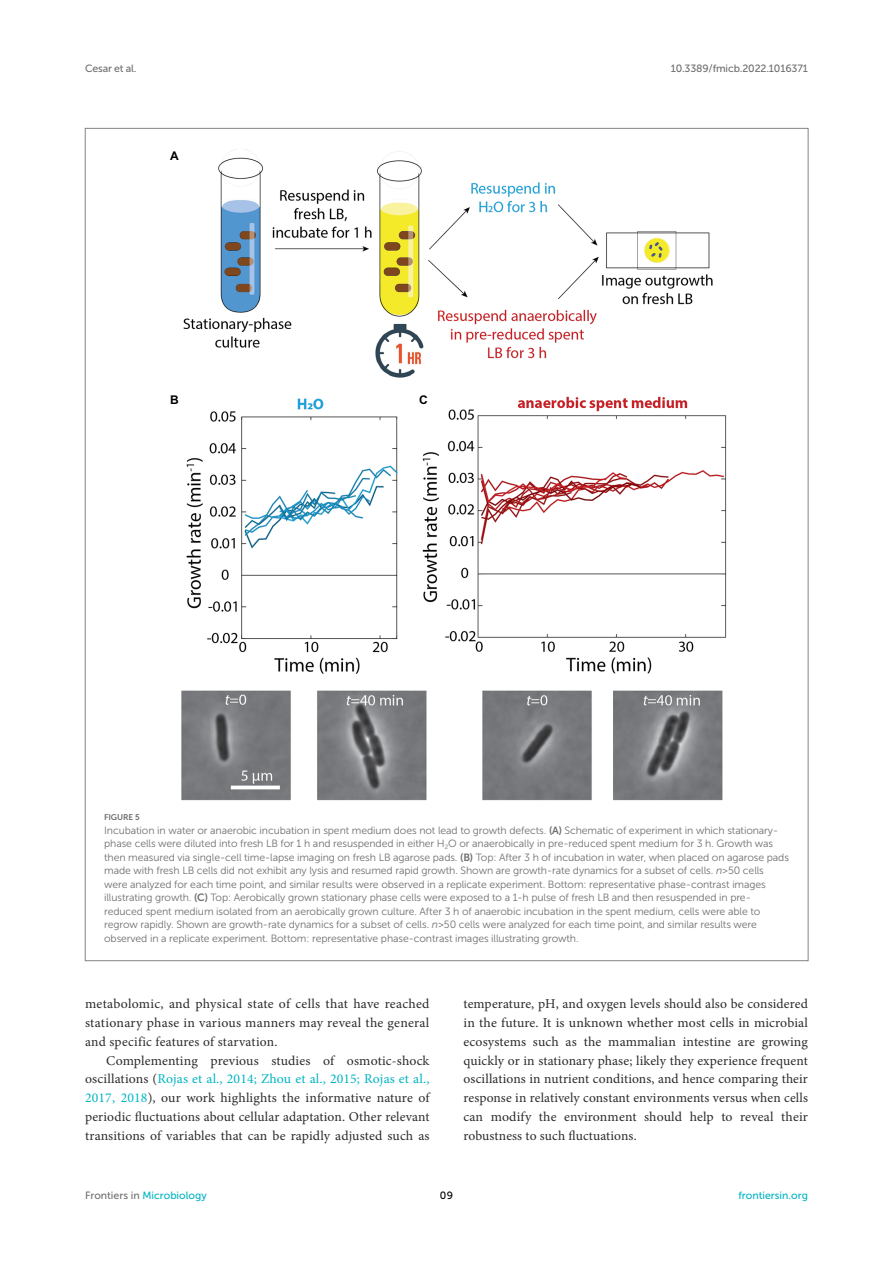
<style>
.page{position:relative;width:893px;height:1263px;background:#fff}
.page>*{position:absolute;margin:0;border:0;box-sizing:border-box;transform-origin:0 0}
.TEXT{font:13.5px/18.8px "Minion Pro";letter-spacing:.01em;color:#2b2b2a;text-align:justify}
.t1{font:700 12px "Arial";color:#000}
.FIG_LEG{font:10.5px/13.5px "Museo Sans 300";letter-spacing:-.01em;color:#706f70}
.t2{font:10.5px "Museo Sans 500";color:#00b4c4}
.t3{font:10.5px "Museo Sans 500";letter-spacing:-.015em;color:#706f70}
.t4{font:10.5px "Museo Sans 500";color:#000}
.FIG_HD{font:8.25px "Museo Sans 700";letter-spacing:-.01em;color:#706f70}
.s1{font-family:"Museo Sans 700"}
.s2{font-style:italic}
.s3{color:#00b4c4}
.s4{color:#706f70}
</style>
<div class="page">
<img style="left:181px;top:149px;width:546px;height:652px">
<p class="t3" style="left:85px;top:63px;width:53px">Cesar et al.</p>
<p class="t3" style="left:671px;top:63px;width:139px">10.3389/fmicb.2022.1016371</p>
<p class="t1" style="left:170px;top:147px;width:10px">A</p>
<p class="t1" style="left:170px;top:391px;width:10px">B</p>
<p class="t1" style="left:419px;top:391px;width:10px">C</p>
<p class="FIG_HD" style="left:104px;top:813px;width:37px">FIGURE 5</p>
<p class="FIG_LEG" style="left:104px;top:823px;width:686px">Incubation in water or anaerobic incubation in spent medium does not lead to growth defects. <span class="s1">(A)</span> Schematic of experiment in which stationary&shy;phase cells were diluted into fresh LB for 1 h and resuspended in either H<sub>2</sub>O or anaerobically in pre-reduced spent medium for 3 h. Growth was then measured via single-cell time-lapse imaging on fresh LB agarose pads. <span class="s1">(B)</span> Top: After 3 h of incubation in water, when placed on agarose pads made with fresh LB cells did not exhibit any lysis and resumed rapid growth. Shown are growth-rate dynamics for a subset of cells. <span class="s2">n</span> &gt; 50 cells were analyzed for each time point, and similar results were observed in a replicate experiment. Bottom: representative phase-contrast images illustrating growth. <span class="s1">(C)</span> Top: Aerobically grown stationary phase cells were exposed to a 1-h pulse of fresh LB and then resuspended in pre&shy;reduced spent medium isolated from an aerobically grown culture. After 3 h of anaerobic incubation in the spent medium, cells were able to regrow rapidly. Shown are growth-rate dynamics for a subset of cells. <span class="s2">n</span> &gt; 50 cells were analyzed for each time point, and similar results were observed in a replicate experiment. Bottom: representative phase-contrast images illustrating growth.</p>
<p class="TEXT" style="left:85px;top:995px;width:346px">metabolomic, and physical state of cells that have reached stationary phase in various manners may reveal the general and specific features of starvation.</p>
<p class="TEXT" style="left:85px;top:1051px;width:346px;text-indent:21px">Complementing previous studies of osmotic-shock oscillations (<span class="s3">Rojas et al., 2014; Zhou et al., 2015; Rojas et al., 2017, 2018</span>), our work highlights the informative nature of periodic fluctuations about cellular adaptation. Other relevant transitions of variables that can be rapidly adjusted such as</p>
<p class="TEXT" style="left:463px;top:995px;width:346px">temperature, pH, and oxygen levels should also be considered in the future. It is unknown whether most cells in microbial ecosystems such as the mammalian intestine are growing quickly or in stationary phase; likely they experience frequent oscillations in nutrient conditions, and hence comparing their response in relatively constant environments versus when cells can modify the environment should help to reveal their robustness to such fluctuations.</p>
<p class="t2" style="left:85px;top:1190px;width:123px"><span class="s4">Frontiers in</span> Microbiology</p>
<p class="t4" style="left:440px;top:1190px;width:15px">09</p>
<p class="t2" style="left:738px;top:1190px;width:71px">frontiersin.org</p>
</div>
